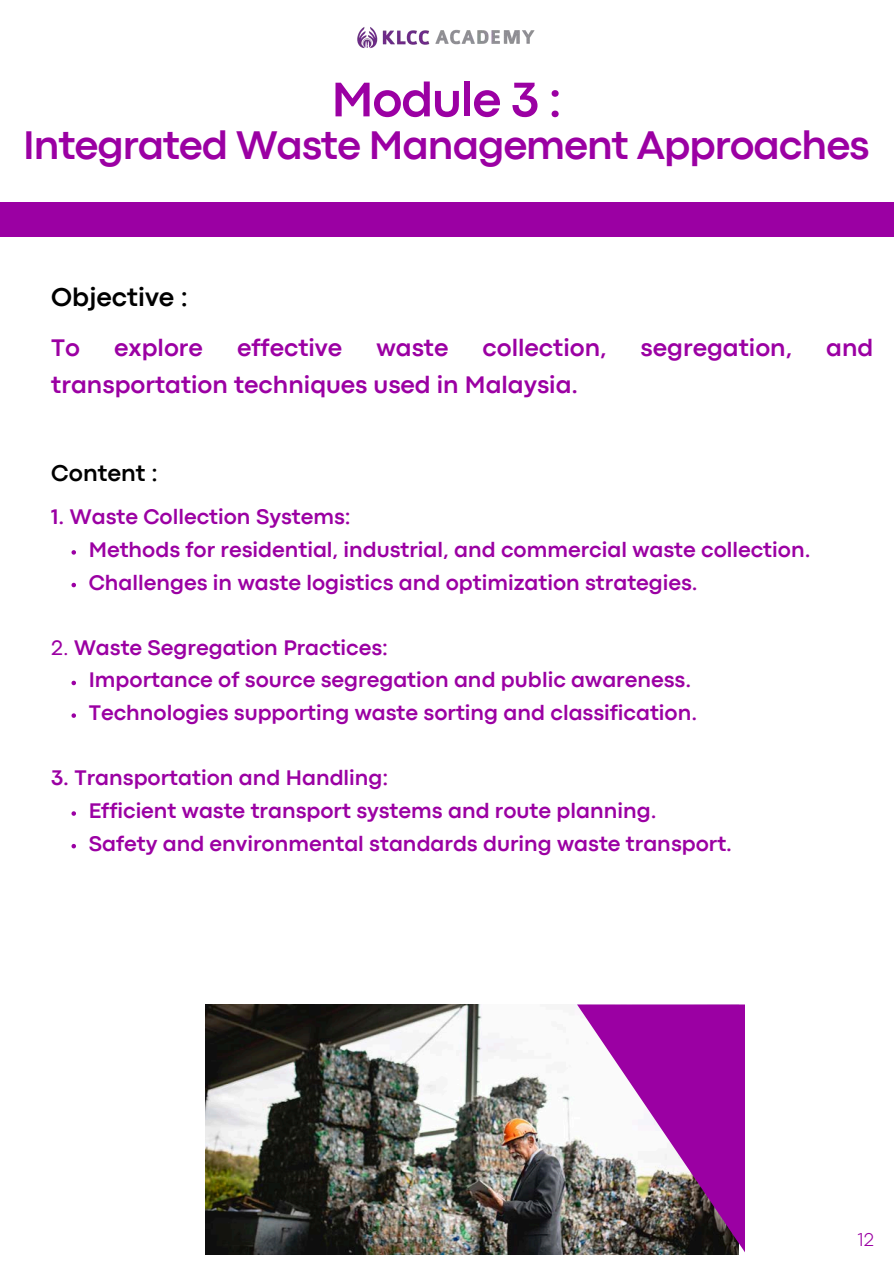
<style>
.page{position:relative;width:894px;height:1264px;background:#fff}
.page>*{position:absolute;margin:0;border:0;box-sizing:border-box;transform-origin:0 0}
.t1{font:700 50.7px "Codec Pro";letter-spacing:-.025em;color:#9b00a3}
.t2{font:700 41.7px "Codec Pro";letter-spacing:-.025em;color:#9b00a3}
.t3{font:700 26.85px "Codec Pro";color:#000}
.t4{font:700 25.05px "Codec Pro";color:#9b00a3}
.t5{font:700 23.85px "Codec Pro";color:#000}
.t6{font:700 22.05px "Codec Pro";color:#9b00a3}
.t7{font:300 19.5px "Codec Pro";color:#9b00a3}
.s1{font-weight:400}
</style>
<div class="page">
<img style="left:206px;top:1004px;width:532px;height:250px">
<img style="left:577px;top:1004px;width:167px;height:248px">
<div style="left:0;top:203px;width:893px;height:34px;background:#9b00a3"></div>
<svg style="left:71px;top:550px;width:5px;height:4px"></svg>
<svg style="left:71px;top:583px;width:5px;height:4px"></svg>
<svg style="left:71px;top:680px;width:5px;height:5px"></svg>
<svg style="left:71px;top:713px;width:5px;height:5px"></svg>
<svg style="left:71px;top:811px;width:5px;height:4px"></svg>
<svg style="left:71px;top:844px;width:5px;height:4px"></svg>
<img style="left:357px;top:27px;width:178px;height:22px">
<p class="t1" style="left:331px;top:81px;width:232px">Module 3 :</p>
<h1 class="t2" style="left:23px;top:130px;width:847px">Integrated Waste Management Approaches</h1>
<h2 class="t3" style="left:51px;top:287px;width:138px">Objective :</h2>
<h2 class="t4" style="left:51px;top:339px;width:30px">To</h2>
<h2 class="t4" style="left:114px;top:339px;width:90px">explore</h2>
<h2 class="t4" style="left:237px;top:339px;width:107px">effective</h2>
<h2 class="t4" style="left:376px;top:339px;width:73px">waste</h2>
<h2 class="t4" style="left:482px;top:339px;width:125px">collection,</h2>
<h2 class="t4" style="left:640px;top:339px;width:153px">segregation,</h2>
<h2 class="t4" style="left:826px;top:339px;width:49px">and</h2>
<h2 class="t4" style="left:51px;top:376px;width:528px">transportation techniques used in Malaysia.</h2>
<p class="t5" style="left:51px;top:464px;width:108px">Content :</p>
<h3 class="t6" style="left:51px;top:509px;width:301px">1. Waste Collection Systems:</h3>
<h3 class="t6" style="left:89px;top:541px;width:723px">Methods for residential, industrial, and commercial waste collection.</h3>
<p class="t6" style="left:89px;top:574px;width:610px">Challenges in waste logistics and optimization strategies.</p>
<p class="t6" style="left:51px;top:639px;width:338px"><span class="s1">2.</span> Waste Segregation Practices:</p>
<p class="t6" style="left:89px;top:672px;width:603px">Importance of source segregation and public awareness.</p>
<p class="t6" style="left:89px;top:705px;width:610px">Technologies supporting waste sorting and classification.</p>
<p class="t6" style="left:51px;top:770px;width:338px">3. Transportation and Handling:</p>
<h3 class="t6" style="left:89px;top:802px;width:569px">Efficient waste transport systems and route planning.</h3>
<p class="t6" style="left:89px;top:835px;width:644px">Safety and environmental standards during waste transport.</p>
<p class="t7" style="left:857px;top:1232px;width:18px">12</p>
</div>
